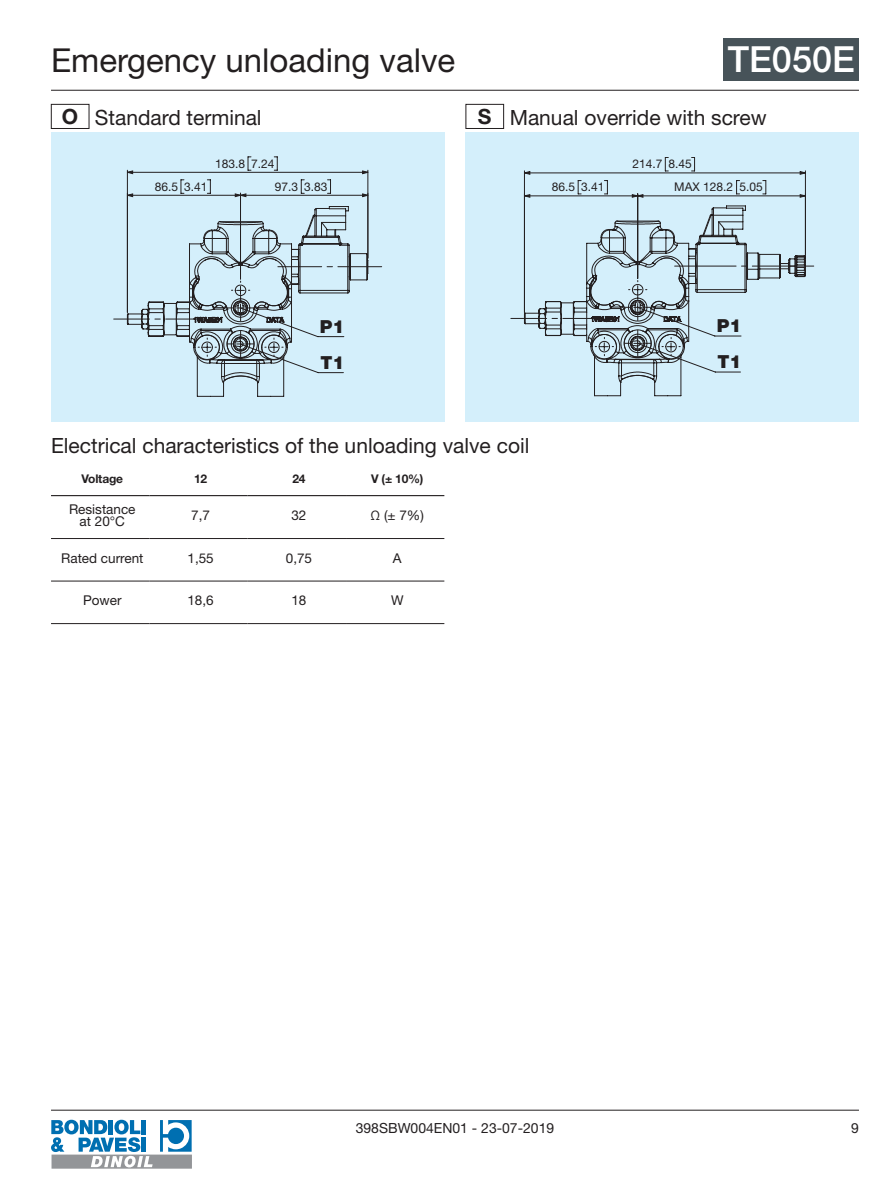
<style>
.page{position:relative;width:893px;height:1191px;background:#fff}
.page>*{position:absolute;margin:0;border:0;box-sizing:border-box;transform-origin:0 0}
.t1{font:500 36px "Helvetica Neue LT Std";color:#fff}
.t2{font:33px "Helvetica Neue LT Std";color:#231f20}
.t3{font:21px "Helvetica Neue LT Std";color:#231f20}
.t4{font:900 18px/36px "Helvetica Neue LT Std";color:#231f20}
.t5{font:13.95px "Helvetica Neue LT Std";color:#231f20}
.t6{font:13.5px/12px "Helvetica Neue LT Std";color:#231f20;text-align:center}
.t7{font:12px "Helvetica Neue LT Std";color:#231f20}
.t8{font:700 12px "Helvetica Neue LT Std";letter-spacing:-.015em;color:#231f20}
.s1{font-weight:700}
</style>
<div class="page">
<hr style="left:51px;top:90px;width:808px;height:1px;background:#231f20">
<hr style="left:51px;top:1109px;width:808px;height:1px;background:#231f20">
<svg style="left:51px;top:1119px;width:141px;height:49px"></svg>
<div style="left:724px;top:38px;width:135px;height:43px;background:#475359"></div>
<div style="left:51px;top:104px;width:38px;height:25px;border:1px solid #231f20"></div>
<div style="left:51px;top:132px;width:393px;height:289px;background:#d4effb"></div>
<hr style="left:368px;top:170px;width:1px;height:88px;background:#231f20">
<hr style="left:127px;top:193px;width:1px;height:119px;background:#231f20">
<hr style="left:240px;top:193px;width:1px;height:86px;background:#231f20">
<svg style="left:127px;top:157px;width:241px;height:40px"></svg>
<svg style="left:126px;top:206px;width:243px;height:191px"></svg>
<svg style="left:114px;top:208px;width:268px;height:176px"></svg>
<div style="left:466px;top:104px;width:38px;height:25px;border:1px solid #231f20"></div>
<div style="left:466px;top:132px;width:393px;height:289px;background:#d4effb"></div>
<hr style="left:637px;top:194px;width:1px;height:84px;background:#231f20">
<hr style="left:805px;top:171px;width:1px;height:83px;background:#231f20">
<hr style="left:524px;top:171px;width:1px;height:142px;background:#231f20">
<svg style="left:524px;top:157px;width:282px;height:41px"></svg>
<svg style="left:511px;top:207px;width:303px;height:176px"></svg>
<hr style="left:51px;top:538px;width:98px;height:1px;background:#231f20">
<hr style="left:149px;top:538px;width:99px;height:1px;background:#231f20">
<hr style="left:248px;top:538px;width:98px;height:1px;background:#231f20">
<hr style="left:346px;top:538px;width:98px;height:1px;background:#231f20">
<hr style="left:51px;top:581px;width:98px;height:1px;background:#231f20">
<hr style="left:149px;top:581px;width:99px;height:1px;background:#231f20">
<hr style="left:248px;top:581px;width:98px;height:1px;background:#231f20">
<hr style="left:346px;top:581px;width:98px;height:1px;background:#231f20">
<hr style="left:51px;top:623px;width:98px;height:1px;background:#231f20">
<hr style="left:149px;top:623px;width:99px;height:1px;background:#231f20">
<hr style="left:248px;top:623px;width:98px;height:1px;background:#231f20">
<hr style="left:346px;top:623px;width:98px;height:1px;background:#231f20">
<hr style="left:51px;top:495px;width:98px;height:1px;background:#231f20">
<hr style="left:149px;top:495px;width:99px;height:1px;background:#231f20">
<hr style="left:248px;top:495px;width:98px;height:1px;background:#231f20">
<hr style="left:346px;top:495px;width:98px;height:1px;background:#231f20">
<h2 class="t2" style="left:51px;top:41px;width:406px">Emergency unloading valve</h2>
<h1 class="t1" style="left:728px;top:38px;width:128px">TE050E</h1>
<p class="t3" style="left:62px;top:104px;width:201px"><span class="s1">O</span> Standard terminal</p>
<p class="t3" style="left:478px;top:104px;width:290px"><span class="s1">S</span> Manual override with screw</p>
<p class="t7" style="left:215px;top:156px;width:61px">183.8 7.24</p>
<p class="t7" style="left:155px;top:179px;width:54px">86.5 3.41</p>
<p class="t7" style="left:275px;top:179px;width:54px">97.3 3.83</p>
<p class="t7" style="left:632px;top:157px;width:61px">214.7 8.45</p>
<p class="t7" style="left:552px;top:180px;width:54px">86.5 3.41</p>
<p class="t7" style="left:674px;top:180px;width:90px">MAX 128.2 5.05</p>
<p class="t4" style="left:320px;top:308px;width:26px">P1<br>T1</p>
<p class="t3" style="left:51px;top:433px;width:480px">Electrical characteristics of the unloading valve coil</p>
<p class="t8" style="left:82px;top:471px;width:43px">Voltage</p>
<p class="t8" style="left:194px;top:471px;width:15px">12</p>
<p class="t8" style="left:292px;top:471px;width:15px">24</p>
<p class="t8" style="left:371px;top:471px;width:54px">V (± 10%)</p>
<p class="t6" style="left:69px;top:503px;width:68px">Resistance at 20°C</p>
<p class="t6" style="left:191px;top:509px;width:20px">7,7</p>
<p class="t6" style="left:291px;top:509px;width:17px">32</p>
<p class="t6" style="left:371px;top:509px;width:55px">Ω (± 7%)</p>
<p class="t6" style="left:61px;top:551px;width:84px">Rated current</p>
<p class="t6" style="left:187px;top:551px;width:28px">1,55</p>
<p class="t6" style="left:286px;top:551px;width:28px">0,75</p>
<p class="t6" style="left:393px;top:551px;width:10px">A</p>
<p class="t6" style="left:83px;top:594px;width:40px">Power</p>
<p class="t6" style="left:187px;top:594px;width:28px">18,6</p>
<p class="t6" style="left:291px;top:594px;width:17px">18</p>
<p class="t6" style="left:391px;top:594px;width:14px">W</p>
<p class="t4" style="left:717px;top:307px;width:26px">P1<br>T1</p>
<p class="t5" style="left:356px;top:1119px;width:200px">398SBW004EN01 - 23-07-2019</p>
<p class="t5" style="left:851px;top:1119px;width:9px">9</p>
</div>
